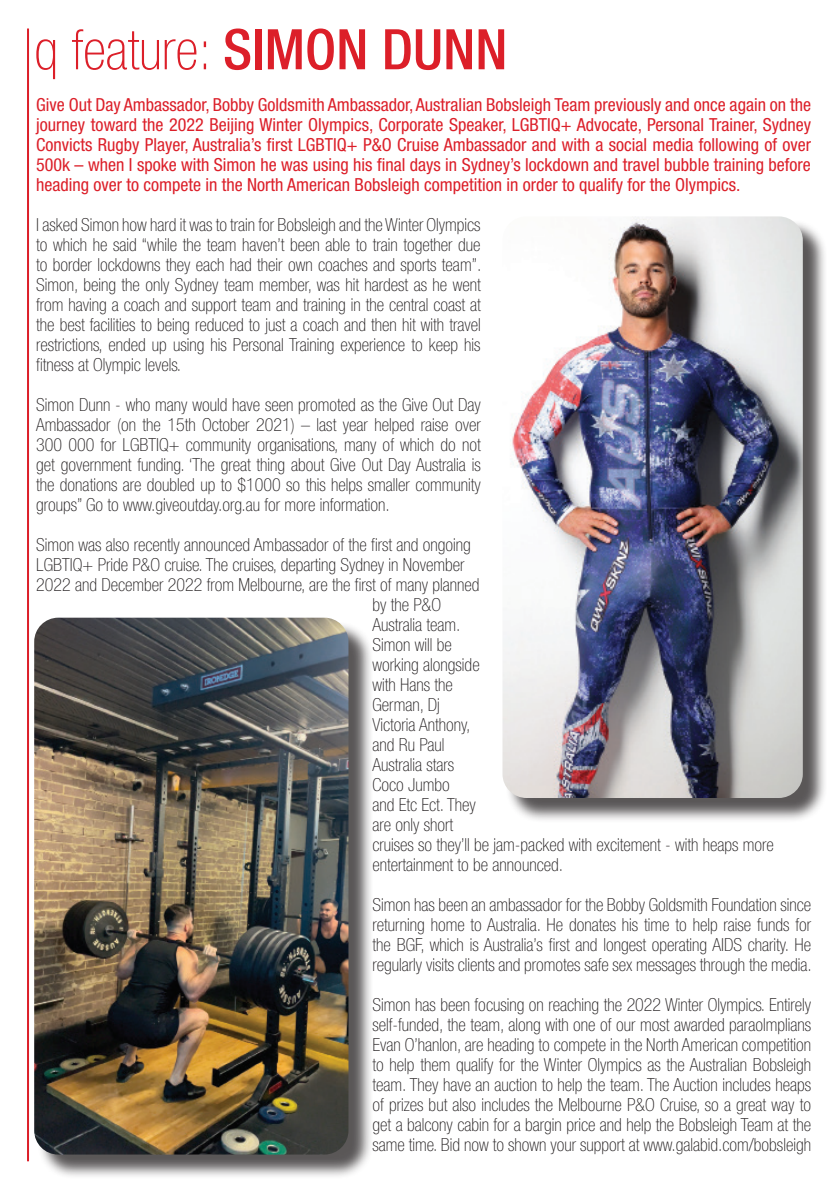
<style>
.page{position:relative;width:840px;height:1191px;background:#fff}
.page>*{position:absolute;margin:0;border:0;box-sizing:border-box;transform-origin:0 0}
.heads{font:100 condensed 56px "Helvetica Neue";color:#dc1f29}
.t1{font:100 condensed 18px/20px "Helvetica Neue";color:#231f20;text-align:justify}
.t2{font:condensed 18px/20px "Helvetica Neue";color:#dc1f29;text-align:justify}
.s1{font-weight:500}
</style>
<div class="page">
<hr style="left:27px;top:29px;width:2px;height:1132px;background:#dc1f29">
<div style="left:505px;top:219px;width:322px;height:604px;background:#231f20;opacity:.75"></div>
<img style="left:502px;top:216px;width:300px;height:582px">
<div style="left:37px;top:620px;width:336px;height:559px;background:#231f20;opacity:.75"></div>
<img style="left:34px;top:617px;width:314px;height:537px">
<p class="heads" style="left:34px;top:18px;width:474px">q feature: <span class="s1">SIMON DUNN</span></p>
<p class="t2" style="left:36px;top:94px;width:776px">Give Out Day Ambassador, Bobby Goldsmith Ambassador, Australian Bobsleigh Team previously and once again on the journey toward the 2022 Beijing Winter Olympics, Corporate Speaker, LGBTIQ+ Advocate, Personal Trainer, Sydney Convicts Rugby Player, Australia’s first LGBTIQ+ P&amp;O Cruise Ambassador and with a social media following of over 500k – when I spoke with Simon he was using his final days in Sydney’s lockdown and travel bubble training before heading over to compete in the North American Bobsleigh competition in order to qualify for the Olympics.</p>
<p class="t1" style="left:36px;top:214px;width:446px">I asked Simon how hard it was to train for Bobsleigh and the Winter Olympics to which he said “while the team haven’t been able to train together due to border lockdowns they each had their own coaches and sports team”.<br>Simon, being the only Sydney team member, was hit hardest as he went from having a coach and support team and training in the central coast at the best facilities to being reduced to just a coach and then hit with travel restrictions, ended up using his Personal Training experience to keep his fitness at Olympic levels.</p>
<p class="t1" style="left:36px;top:394px;width:446px">Simon Dunn - who many would have seen promoted as the Give Out Day Ambassador (on the 15th October 2021) – last year helped raise over 300 000 for LGBTIQ+ community organisations, many of which do not get government funding. ‘The great thing about Give Out Day Australia is the donations are doubled up to $1000 so this helps smaller community groups” Go to www.giveoutday.org.au for more information.</p>
<p class="t1" style="left:36px;top:534px;width:436px">Simon was also recently announced Ambassador of the first and ongoing</p>
<p class="t1" style="left:36px;top:554px;width:429px">LGBTIQ+ Pride P&amp;O cruise. The cruises, departing Sydney in November</p>
<p class="t1" style="left:36px;top:574px;width:444px">2022 and December 2022 from Melbourne, are the first of many planned</p>
<p class="t1" style="left:372px;top:594px;width:70px">by the P&amp;O</p>
<p class="t1" style="left:372px;top:614px;width:89px">Australia team.</p>
<p class="t1" style="left:372px;top:634px;width:81px">Simon will be</p>
<p class="t1" style="left:372px;top:654px;width:108px">working alongside</p>
<p class="t1" style="left:372px;top:674px;width:82px">with Hans the</p>
<p class="t1" style="left:372px;top:694px;width:69px">German, Dj</p>
<p class="t1" style="left:372px;top:714px;width:99px">Victoria Anthony,</p>
<p class="t1" style="left:372px;top:734px;width:73px">and Ru Paul</p>
<p class="t1" style="left:372px;top:754px;width:83px">Australia stars</p>
<p class="t1" style="left:372px;top:774px;width:79px">Coco Jumbo</p>
<p class="t1" style="left:372px;top:794px;width:105px">and Etc Ect. They</p>
<p class="t1" style="left:372px;top:814px;width:82px">are only short</p>
<p class="t1" style="left:372px;top:834px;width:402px">cruises so they’ll be jam-packed with excitement - with heaps more</p>
<p class="t1" style="left:372px;top:854px;width:192px">entertainment to be announced.</p>
<p class="t1" style="left:372px;top:894px;width:440px">Simon has been an ambassador for the Bobby Goldsmith Foundation since returning home to Australia. He donates his time to help raise funds for the BGF, which is Australia’s first and longest operating AIDS charity. He regularly visits clients and promotes safe sex messages through the media.</p>
<p class="t1" style="left:372px;top:994px;width:440px">Simon has been focusing on reaching the 2022 Winter Olympics. Entirely self-funded, the team, along with one of our most awarded paraolmplians Evan O’hanlon, are heading to compete in the North American competition to help them qualify for the Winter Olympics as the Australian Bobsleigh team. They have an auction to help the team. The Auction includes heaps of prizes but also includes the Melbourne P&amp;O Cruise, so a great way to get a balcony cabin for a bargin price and help the Bobsleigh Team at the same time. Bid now to shown your support at www.galabid.com/bobsleigh</p>
</div>
